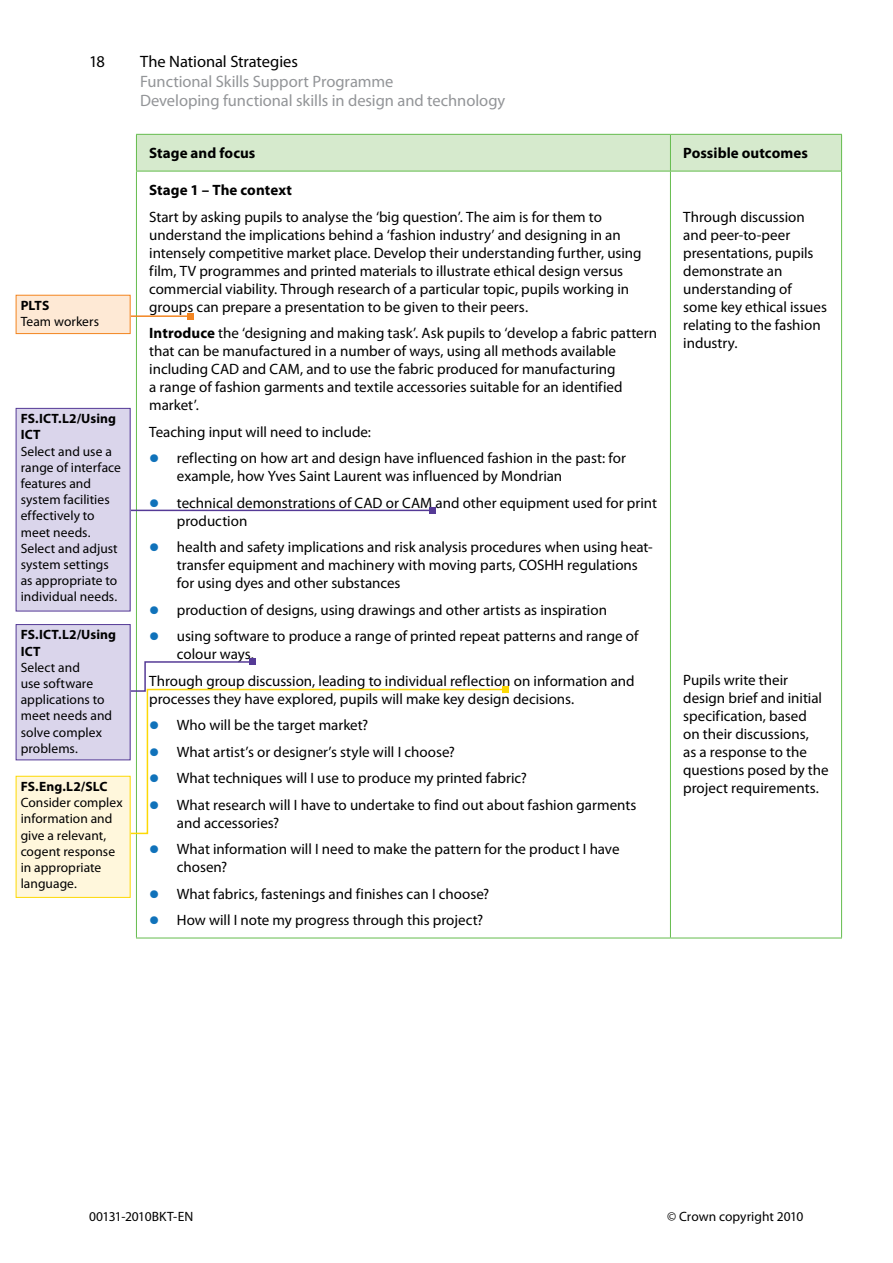
<style>
.page{position:relative;width:893px;height:1263px;background:#fff}
.page>*{position:absolute;margin:0;border:0;box-sizing:border-box;transform-origin:0 0}
.t1{font:16.5px/19.8px "Myriad Pro";letter-spacing:-.005em;color:#939598}
.t2{font:16.5px "Myriad Pro";letter-spacing:-.005em;color:#000}
.Para_table{font:15px/18px "Myriad Pro";color:#000}
.Para_table_bullet1{font:15px/18px "Myriad Pro";color:#000}
.Para_table-2{font:700 15px "Myriad Pro";letter-spacing:.005em;color:#000}
.Para_table-3{font:13.5px/16.2px "Myriad Pro";letter-spacing:.005em;color:#000}
.Para_table-4{font:700 13.5px/16.2px "Myriad Pro";letter-spacing:.005em;color:#000}
.s1{font-weight:700}
.s2{font-weight:700;font-size:30px;color:#1072ba}
</style>
<div class="page">
<div style="left:137px;top:135px;width:704px;height:36px;background:#d6eacd"></div>
<hr style="left:670px;top:135px;width:1px;height:36px;background:#64bc4d">
<hr style="left:670px;top:171px;width:1px;height:767px;background:#64bc4d">
<hr style="left:136px;top:134px;width:534px;height:1px;background:#64bc4d">
<hr style="left:136px;top:135px;width:1px;height:36px;background:#64bc4d">
<hr style="left:670px;top:134px;width:172px;height:1px;background:#64bc4d">
<hr style="left:841px;top:135px;width:1px;height:36px;background:#64bc4d">
<hr style="left:136px;top:938px;width:534px;height:1px;background:#64bc4d">
<hr style="left:670px;top:938px;width:172px;height:1px;background:#64bc4d">
<hr style="left:136px;top:171px;width:534px;height:1px;background:#64bc4d">
<hr style="left:136px;top:171px;width:1px;height:767px;background:#64bc4d">
<hr style="left:670px;top:171px;width:172px;height:1px;background:#64bc4d">
<hr style="left:841px;top:171px;width:1px;height:767px;background:#64bc4d">
<hr style="left:110px;top:315px;width:81px;height:2px;background:#f38521">
<svg style="left:188px;top:313px;width:6px;height:6px"></svg>
<div style="left:16px;top:295px;width:114px;height:39px;background:#fee9d5"></div>
<div style="left:16px;top:295px;width:115px;height:39px;border:1px solid #f38521"></div>
<hr style="left:108px;top:510px;width:324px;height:1px;background:#553a96">
<svg style="left:429px;top:507px;width:6px;height:6px"></svg>
<div style="left:16px;top:408px;width:114px;height:203px;background:#dad5eb"></div>
<div style="left:16px;top:408px;width:115px;height:203px;border:1px solid #553a96"></div>
<svg style="left:144px;top:659px;width:111px;height:29px"></svg>
<div style="left:16px;top:624px;width:114px;height:136px;background:#dad5eb"></div>
<div style="left:16px;top:624px;width:115px;height:136px;border:1px solid #553a96"></div>
<svg style="left:113px;top:688px;width:394px;height:147px"></svg>
<svg style="left:503px;top:686px;width:6px;height:6px"></svg>
<div style="left:16px;top:776px;width:114px;height:121px;background:#fff7dc"></div>
<div style="left:16px;top:776px;width:115px;height:122px;border:1px solid #fdd905"></div>
<p class="t2" style="left:89px;top:51px;width:17px">18</p>
<p class="t2" style="left:140px;top:51px;width:159px">The National Strategies</p>
<p class="t1" style="left:140px;top:71px;width:367px">Functional Skills Support Programme<br>Developing functional skills in design and technology</p>
<p class="Para_table-3" style="left:21px;top:297px;width:80px"><span class="s1">PLTS<br></span>Team workers</p>
<p class="Para_table-4" style="left:21px;top:410px;width:97px">FS.ICT.L2/Using<br>ICT</p>
<p class="Para_table-3" style="left:21px;top:443px;width:102px">Select and use a range of interface features and system facilities effectively to meet needs.</p>
<p class="Para_table-3" style="left:21px;top:540px;width:99px">Select and adjust system settings as appropriate to individual needs.</p>
<p class="Para_table-3" style="left:21px;top:626px;width:97px"><span class="s1">FS.ICT.L2/Using<br>ICT<br></span>Select and<br>use software applications to meet needs and solve complex problems.</p>
<p class="Para_table-4" style="left:21px;top:778px;width:88px">FS.Eng.L2/SLC</p>
<p class="Para_table-3" style="left:21px;top:794px;width:104px">Consider complex information and give a relevant, cogent response in appropriate language.</p>
<p class="Para_table-2" style="left:149px;top:143px;width:108px">Stage and focus</p>
<p class="Para_table-2" style="left:683px;top:143px;width:126px">Possible outcomes</p>
<p class="Para_table-2" style="left:149px;top:180px;width:144px">Stage 1 – The context</p>
<p class="Para_table" style="left:149px;top:207px;width:494px">Start by asking pupils to analyse the ‘big question’. The aim is for them to understand the implications behind a ‘fashion industry’ and designing in an intensely competitive market place. Develop their understanding further, using film, TV programmes and printed materials to illustrate ethical design versus commercial viability. Through research of a particular topic, pupils working in groups can prepare a presentation to be given to their peers.</p>
<p class="Para_table" style="left:149px;top:324px;width:509px"><span class="s1">Introduce</span> the ‘designing and making task’. Ask pupils to ‘develop a fabric pattern that can be manufactured in a number of ways, using all methods available including CAD and CAM, and to use the fabric produced for manufacturing<br>a range of fashion garments and textile accessories suitable for an identified market’.</p>
<p class="Para_table" style="left:149px;top:422px;width:223px">Teaching input will need to include:</p>
<p class="Para_table_bullet1" style="left:177px;top:449px;width:451px;text-indent:-28px"><span class="s2">•</span> reflecting on how art and design have influenced fashion in the past: for example, how Yves Saint Laurent was influenced by Mondrian</p>
<p class="Para_table_bullet1" style="left:177px;top:493px;width:482px;text-indent:-28px"><span class="s2">•</span> technical demonstrations of CAD or CAM and other equipment used for print production</p>
<p class="Para_table_bullet1" style="left:177px;top:538px;width:477px;text-indent:-28px"><span class="s2">•</span> health and safety implications and risk analysis procedures when using heat&shy;transfer equipment and machinery with moving parts, COSHH regulations for using dyes and other substances</p>
<p class="Para_table_bullet1" style="left:149px;top:600px;width:459px"><span class="s2">•</span> production of designs, using drawings and other artists as inspiration</p>
<p class="Para_table_bullet1" style="left:177px;top:627px;width:463px;text-indent:-28px"><span class="s2">•</span> using software to produce a range of printed repeat patterns and range of colour ways.</p>
<p class="Para_table" style="left:149px;top:671px;width:487px">Through group discussion, leading to individual reflection on information and processes they have explored, pupils will make key design decisions.</p>
<p class="Para_table_bullet1" style="left:149px;top:716px;width:221px"><span class="s2">•</span> Who will be the target market?</p>
<p class="Para_table_bullet1" style="left:149px;top:742px;width:307px"><span class="s2">•</span> What artist’s or designer’s style will I choose?</p>
<p class="Para_table_bullet1" style="left:149px;top:769px;width:379px"><span class="s2">•</span> What techniques will I use to produce my printed fabric?</p>
<p class="Para_table_bullet1" style="left:177px;top:795px;width:461px;text-indent:-28px"><span class="s2">•</span> What research will I have to undertake to find out about fashion garments and accessories?</p>
<p class="Para_table_bullet1" style="left:177px;top:840px;width:444px;text-indent:-28px"><span class="s2">•</span> What information will I need to make the pattern for the product I have chosen?</p>
<p class="Para_table_bullet1" style="left:149px;top:884px;width:342px"><span class="s2">•</span> What fabrics, fastenings and finishes can I choose?</p>
<p class="Para_table_bullet1" style="left:149px;top:911px;width:336px"><span class="s2">•</span> How will I note my progress through this project?</p>
<p class="Para_table" style="left:683px;top:207px;width:145px">Through discussion and peer-to-peer presentations, pupils demonstrate an understanding of some key ethical issues relating to the fashion industry.</p>
<p class="Para_table" style="left:683px;top:670px;width:147px">Pupils write their design brief and initial specification, based<br>on their discussions,<br>as a response to the questions posed by the project requirements.</p>
<p class="Para_table-3" style="left:89px;top:1208px;width:106px">00131-2010BKT-EN</p>
<p class="Para_table-3" style="left:667px;top:1208px;width:138px">© Crown copyright 2010</p>
</div>
